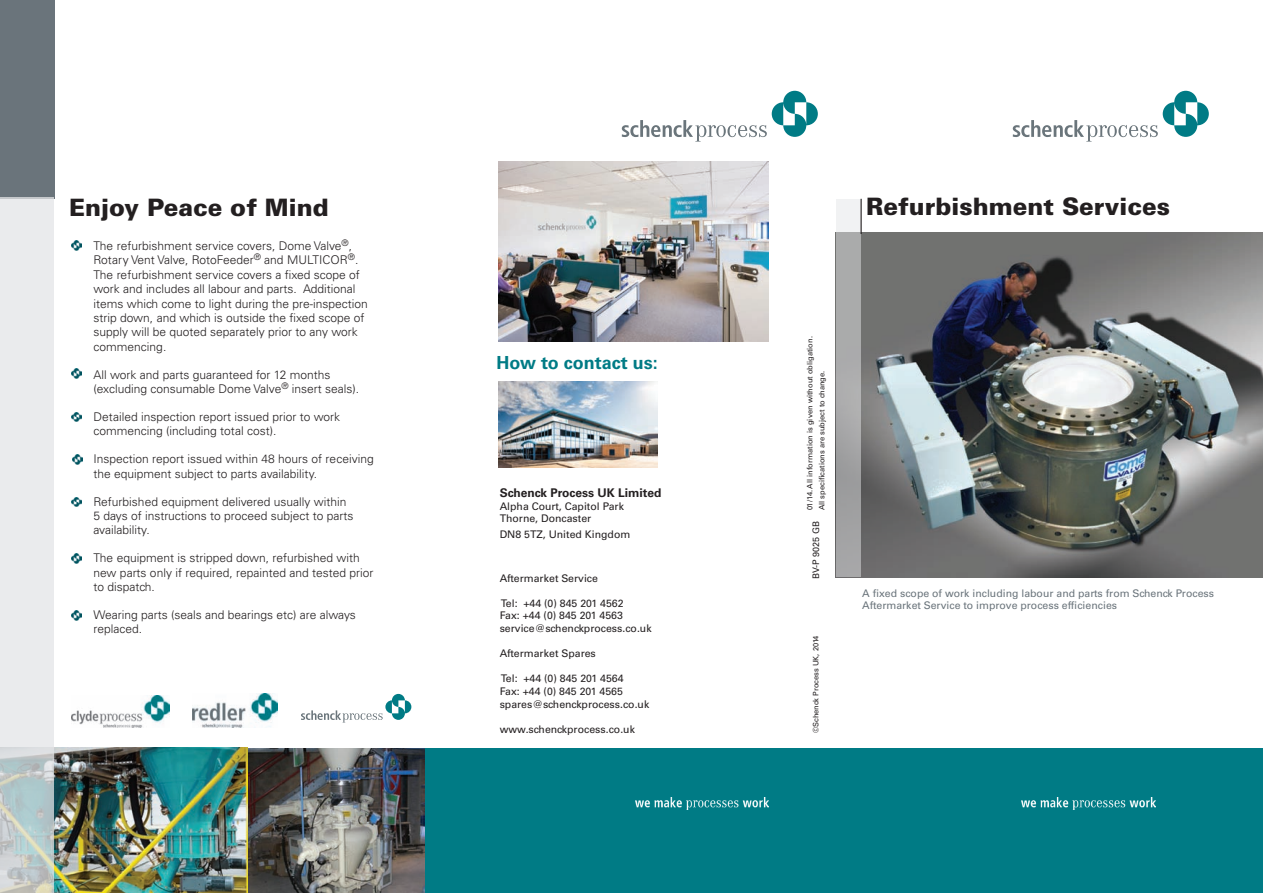
<style>
.page{position:relative;width:1263px;height:893px;background:#fff}
.page>*{position:absolute;margin:0;border:0;box-sizing:border-box;transform-origin:0 0}
.t1{font:900 24px "Univers LT Std";color:#231f20}
.t2{font:700 18px "Univers LT Std";color:#007b85}
.t3{font:300 12px/14.4px "Univers LT Std";color:#231f20}
.t4{font:700 12px "Univers LT Std";color:#231f20}
.t5{font:10.5px/12.6px "Univers LT Std";color:#231f20}
.t6{font:10.5px/12.6px "Univers LT Std";color:#6a747b}
.t7{font:9px "Univers LT Std";color:#231f20}
.t8{font:7.5px/12px "Univers LT Std";color:#231f20}
</style>
<div class="page">
<svg style="left:622px;top:91px;width:196px;height:51px"></svg>
<svg style="left:1013px;top:91px;width:196px;height:51px"></svg>
<div style="left:827px;top:748px;width:436px;height:145px;background:#007b85"></div>
<div style="left:409px;top:748px;width:427px;height:145px;background:#007b85"></div>
<img style="left:248px;top:748px;width:176px;height:145px">
<img style="left:1022px;top:798px;width:133px;height:11px">
<img style="left:498px;top:161px;width:270px;height:180px">
<img style="left:498px;top:381px;width:159px;height:87px">
<img style="left:635px;top:798px;width:134px;height:11px">
<svg style="left:72px;top:241px;width:9px;height:9px"></svg>
<svg style="left:72px;top:369px;width:9px;height:10px"></svg>
<svg style="left:72px;top:412px;width:9px;height:10px"></svg>
<svg style="left:73px;top:455px;width:9px;height:9px"></svg>
<svg style="left:72px;top:497px;width:9px;height:10px"></svg>
<svg style="left:72px;top:553px;width:9px;height:10px"></svg>
<svg style="left:72px;top:611px;width:9px;height:9px"></svg>
<img style="left:54px;top:748px;width:194px;height:145px">
<div style="left:0;top:0;width:54px;height:198px;background:#6a747b"></div>
<svg style="left:0;top:198px;width:54px;height:695px;background:#e1e4e5"></svg>
<img style="left:836px;top:233px;width:427px;height:344px">
<svg style="left:836px;top:199px;width:24px;height:377px;background:#adadae"></svg>
<hr style="left:860px;top:199px;width:2px;height:35px;background:#231f20">
<img style="left:72px;top:695px;width:97px;height:32px">
<img style="left:193px;top:694px;width:85px;height:33px">
<svg style="left:301px;top:694px;width:110px;height:29px"></svg>
<p class="t1" style="left:69px;top:192px;width:261px">Enjoy Peace of Mind</p>
<p class="t1" style="left:866px;top:192px;width:305px">Refurbishment Services</p>
<p class="t3" style="left:94px;top:239px;width:276px">The refurbishment service covers, Dome Valve<sup>®</sup>, Rotary Vent Valve, RotoFeeder<sup>®</sup> and MULTICOR<sup>®</sup>.<br>The refurbishment service covers a fixed scope of work and includes all labour and parts. Additional items which come to light during the pre-inspection strip down, and which is outside the fixed scope of supply will be quoted separately prior to any work commencing.</p>
<p class="t3" style="left:94px;top:367px;width:267px">All work and parts guaranteed for 12 months (excluding consumable Dome Valve<sup>®</sup> insert seals).</p>
<p class="t3" style="left:94px;top:410px;width:248px">Detailed inspection report issued prior to work commencing (including total cost).</p>
<p class="t3" style="left:94px;top:452px;width:282px">Inspection report issued within 48 hours of receiving the equipment subject to parts availability.</p>
<p class="t3" style="left:94px;top:494px;width:261px">Refurbished equipment delivered usually within<br>5 days of instructions to proceed subject to parts availability.</p>
<p class="t3" style="left:94px;top:551px;width:281px">The equipment is stripped down, refurbished with new parts only if required, repainted and tested prior to dispatch.</p>
<p class="t3" style="left:94px;top:608px;width:264px">Wearing parts (seals and bearings etc) are always replaced.</p>
<p class="t2" style="left:496px;top:352px;width:163px">How to contact us:</p>
<p class="t4" style="left:500px;top:486px;width:163px">Schenck Process UK Limited</p>
<p class="t5" style="left:500px;top:500px;width:126px">Alpha Court, Capitol Park<br>Thorne, Doncaster</p>
<p class="t5" style="left:500px;top:528px;width:132px">DN8 5TZ, United Kingdom</p>
<p class="t5" style="left:500px;top:572px;width:100px">Aftermarket Service</p>
<p class="t5" style="left:500px;top:597px;width:153px">Tel: +44 (0) 845 201 4562<br>Fax: +44 (0) 845 201 4563 service@schenckprocess.co.uk</p>
<p class="t5" style="left:500px;top:647px;width:98px">Aftermarket Spares</p>
<p class="t5" style="left:500px;top:672px;width:151px">Tel: +44 (0) 845 201 4564<br>Fax: +44 (0) 845 201 4565 spares@schenckprocess.co.uk</p>
<p class="t5" style="left:500px;top:723px;width:137px">www.schenckprocess.co.uk</p>
<p class="t8" style="left:804px;top:510px;width:175px;rotate:-90deg">01/14. All information is given without obligation.<br>All specifications are subject to change.</p>
<p class="t7" style="left:811px;top:579px;width:59px;rotate:-90deg">BV-P 9025 GB</p>
<p class="t8" style="left:810px;top:732px;width:99px;rotate:-90deg">©Schenck Process UK, 2014</p>
<p class="t6" style="left:862px;top:587px;width:353px">A fixed scope of work including labour and parts from Schenck Process<br>Aftermarket Service to improve process efficiencies</p>
</div>
